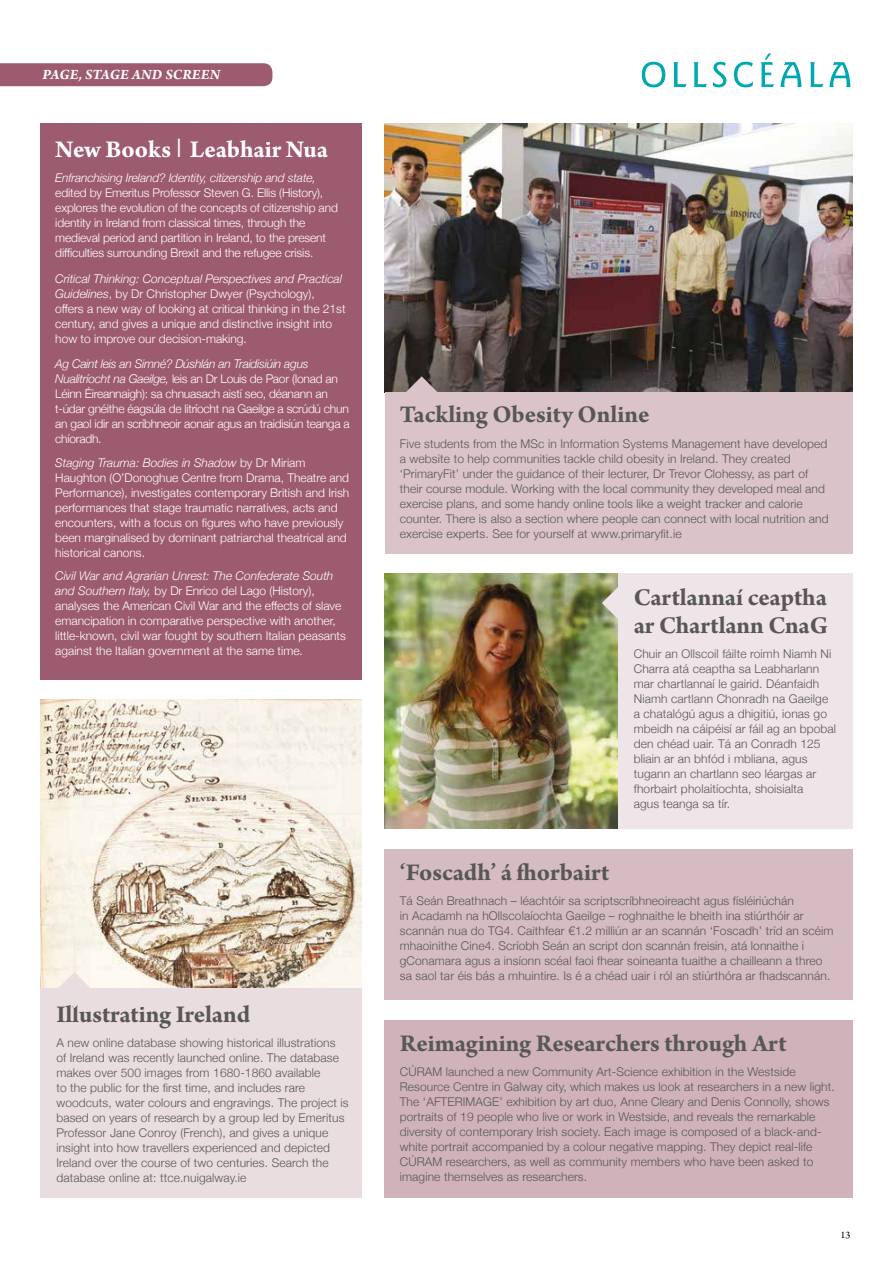
<style>
.page{position:relative;width:893px;height:1263px;background:#fff}
.page>*{position:absolute;margin:0;border:0;box-sizing:border-box;transform-origin:0 0}
.t1{font:700 25.5px/27px "Arno Pro";letter-spacing:-.005em;color:#575756}
.t2{font:700 25.5px "Arno Pro";color:#fff}
.t3{font:italic 700 15px "Arno Pro";letter-spacing:.01em;color:#fff}
.t4{font:300 12px/15px "Helvetica Neue";letter-spacing:.01em;color:#575756}
.t5{font:300 12px/15px "Helvetica Neue";color:#fff}
.t6{font:300 12px/15px "Helvetica Neue";letter-spacing:-.02em;color:#fff}
.t7{font:italic 300 12px "Helvetica Neue";letter-spacing:-.01em;color:#fff}
.t8{font:10.5px "Arno Pro";color:#000}
.s1{font-family:"Helvetica";font-weight:300}
.s2{font-style:italic}
</style>
<div class="page">
<div style="left:0;top:63px;width:272px;height:23px;background:#9d5b70"></div>
<img style="left:385px;top:124px;width:468px;height:268px">
<img style="left:40px;top:699px;width:322px;height:289px">
<div style="left:40px;top:123px;width:322px;height:556px;background:#9d5b70"></div>
<div style="left:385px;top:392px;width:468px;height:162px;background:#dac3c9"></div>
<div style="left:385px;top:573px;width:468px;height:256px;background:#efe5e8"></div>
<div style="left:40px;top:988px;width:322px;height:210px;background:#e9dde0"></div>
<svg style="left:404px;top:376px;width:36px;height:16px"></svg>
<img style="left:385px;top:573px;width:233px;height:256px">
<svg style="left:602px;top:585px;width:16px;height:36px"></svg>
<div style="left:384px;top:849px;width:469px;height:151px;background:#d5bbc2"></div>
<svg style="left:56px;top:972px;width:36px;height:16px"></svg>
<div style="left:384px;top:1020px;width:469px;height:178px;background:#d0b3ba"></div>
<svg style="left:642px;top:54px;width:208px;height:33px"></svg>
<p class="t3" style="left:43px;top:66px;width:179px">PAGE, STAGE AND SCREEN</p>
<h1 class="t2" style="left:55px;top:134px;width:274px">New Books <span class="s1">I</span> Leabhair Nua</h1>
<p class="t7" style="left:55px;top:168px;width:262px">Enfranchising Ireland? Identity, citizenship and state,</p>
<p class="t5" style="left:55px;top:184px;width:284px">edited by Emeritus Professor Steven G. Ellis (History), explores the evolution of the concepts of citizenship and identity in Ireland from classical times, through the medieval period and partition in Ireland, to the present difficulties surrounding Brexit and the refugee crisis.</p>
<p class="t5" style="left:55px;top:270px;width:292px"><span class="s2">Critical Thinking: Conceptual Perspectives and Practical Guidelines</span>, by Dr Christopher Dwyer (Psychology), offers a new way of looking at critical thinking in the 21st century, and gives a unique and distinctive insight into how to improve our decision-making.</p>
<p class="t6" style="left:55px;top:356px;width:296px"><span class="s2">Ag Caint leis an Simné? Dúshlán an Traidisiúin agus Nualitríocht na Gaeilge,</span> leis an Dr Louis de Paor (Ionad an Léinn Éireannaigh): sa chnuasach aistí seo, déanann an t-údar gnéithe éagsúla de litríocht na Gaeilge a scrúdú chun an gaol idir an scríbhneoir aonair agus an traidisiún teanga a chíoradh.</p>
<p class="t5" style="left:55px;top:454px;width:296px"><span class="s2">Staging Trauma: Bodies in Shadow</span> by Dr Miriam Haughton (O’Donoghue Centre from Drama, Theatre and Performance), investigates contemporary British and Irish performances that stage traumatic narratives, acts and encounters, with a focus on figures who have previously been marginalised by dominant patriarchal theatrical and historical canons.</p>
<p class="t5" style="left:55px;top:568px;width:292px"><span class="s2">Civil War and Agrarian Unrest: The Confederate South and Southern Italy,</span> by Dr Enrico del Lago (History), analyses the American Civil War and the effects of slave emancipation in comparative perspective with another, little-known, civil war fought by southern Italian peasants against the Italian government at the same time.</p>
<h1 class="t1" style="left:56px;top:1002px;width:195px">Illustrating Ireland</h1>
<p class="t4" style="left:56px;top:1035px;width:294px">A new online database showing historical illustrations<br>of Ireland was recently launched online. The database makes over 500 images from 1680-1860 available<br>to the public for the first time, and includes rare woodcuts, water colours and engravings. The project is based on years of research by a group led by Emeritus Professor Jane Conroy (French), and gives a unique insight into how travellers experienced and depicted Ireland over the course of two centuries. Search the database online at: ttce.nuigalway.ie</p>
<h1 class="t1" style="left:400px;top:402px;width:251px">Tackling Obesity Online</h1>
<p class="t4" style="left:400px;top:435px;width:430px">Five students from the MSc in Information Systems Management have developed a website to help communities tackle child obesity in Ireland. They created ‘PrimaryFit’ under the guidance of their lecturer, Dr Trevor Clohessy, as part of their course module. Working with the local community they developed meal and exercise plans, and some handy online tools like a weight tracker and calorie counter. There is also a section where people can connect with local nutrition and exercise experts. See for yourself at www.primaryfit.ie</p>
<h1 class="t1" style="left:634px;top:586px;width:196px">Cartlannaí ceaptha ar Chartlann CnaG</h1>
<p class="t4" style="left:634px;top:645px;width:204px">Chuir an Ollscoil fáilte roimh Niamh Ni Charra atá ceaptha sa Leabharlann mar chartlannaí le gairid. Déanfaidh Niamh cartlann Chonradh na Gaeilge a chatalógú agus a dhigitiú, ionas go mbeidh na cáipéisí ar fáil ag an bpobal den chéad uair. Tá an Conradh 125 bliain ar an bhfód i mbliana, agus tugann an chartlann seo léargas ar fhorbairt pholaitíochta, shoisialta<br>agus teanga sa tír.</p>
<h1 class="t1" style="left:400px;top:860px;width:211px">‘Foscadh’ á fhorbairt</h1>
<p class="t4" style="left:400px;top:893px;width:435px">Tá Seán Breathnach – léachtóir sa scriptscríbhneoireacht agus físléiriúchán<br>in Acadamh na hOllscolaíochta Gaeilge – roghnaithe le bheith ina stiúrthóir ar scannán nua do TG4. Caithfear €1.2 milliún ar an scannán ‘Foscadh’ tríd an scéim mhaoinithe Cine4. Scríobh Seán an script don scannán freisin, atá lonnaithe i gConamara agus a insíonn scéal faoi fhear soineanta tuaithe a chailleann a threo sa saol tar éis bás a mhuintire. Is é a chéad uair i ról an stiúrthóra ar fhadscannán.</p>
<h1 class="t1" style="left:400px;top:1031px;width:388px">Reimagining Researchers through Art</h1>
<p class="t4" style="left:400px;top:1064px;width:437px">CÚRAM launched a new Community Art-Science exhibition in the Westside Resource Centre in Galway city, which makes us look at researchers in a new light.<br>The ‘AFTERIMAGE’ exhibition by art duo, Anne Cleary and Denis Connolly, shows portraits of 19 people who live or work in Westside, and reveals the remarkable diversity of contemporary Irish society. Each image is composed of a black-and&shy;white portrait accompanied by a colour negative mapping. They depict real-life CÚRAM researchers, as well as community members who have been asked to imagine themselves as researchers.</p>
<p class="t8" style="left:840px;top:1229px;width:11px">13</p>
</div>
